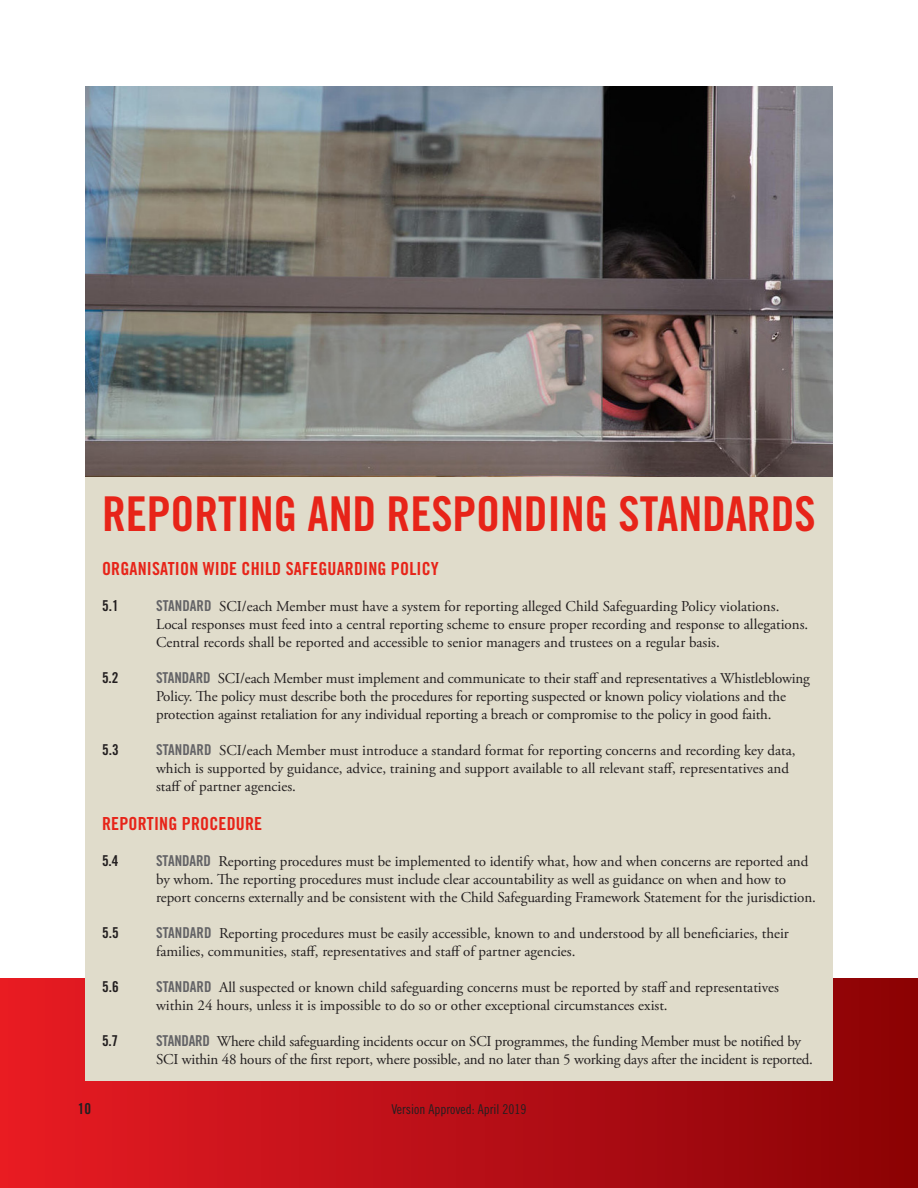
<style>
.page{position:relative;width:918px;height:1188px;background:#fff}
.page>*{position:absolute;margin:0;border:0;box-sizing:border-box;transform-origin:0 0}
.t1{font:48px "Trade Gothic Bold Cond Twenty";letter-spacing:-.005em;color:#e72419}
.subheadline{font:18px "Trade Gothic Bold Cond Twenty";letter-spacing:.01em;color:#e72419}
.body_copy_subhead{font:15px/18px "Adobe Garamond Pro";letter-spacing:-.005em;color:#231f20}
.body_copy_subhead-2{font:15px "Trade Gothic Bold Cond Twenty";color:#231f20}
.t2{font:13.5px "Trade Gothic Cond Eighteen";color:#231f20}
.s1{font-family:"Trade Gothic Bold Cond Twenty";color:#636366}
</style>
<div class="page">
<div style="left:0;top:979px;width:918px;height:209px;background:linear-gradient(to right,#e81c25,#8a0206)"></div>
<img style="left:85px;top:87px;width:748px;height:391px">
<div style="left:85px;top:478px;width:748px;height:603px;background:#e0dccb"></div>
<p class="t1" style="left:102px;top:485px;width:715px">REPORTING AND RESPONDING STANDARDS</p>
<p class="subheadline" style="left:102px;top:557px;width:338px">ORGANISATION WIDE CHILD SAFEGUARDING POLICY</p>
<p class="body_copy_subhead-2" style="left:102px;top:596px;width:18px">5.1</p>
<p class="body_copy_subhead" style="left:156px;top:597px;width:654px"><span class="s1">STANDARD</span> SCI/each Member must have a system for reporting alleged Child Safeguarding Policy violations.<br>Local responses must feed into a central reporting scheme to ensure proper recording and response to allegations.<br>Central records shall be reported and accessible to senior managers and trustees on a regular basis.</p>
<p class="body_copy_subhead-2" style="left:102px;top:668px;width:18px">5.2</p>
<p class="body_copy_subhead" style="left:156px;top:669px;width:655px"><span class="s1">STANDARD</span> SCI/each Member must implement and communicate to their staff and representatives a Whistleblowing<br>Policy. The policy must describe both the procedures for reporting suspected or known policy violations and the protection against retaliation for any individual reporting a breach or compromise to the policy in good faith.</p>
<p class="body_copy_subhead-2" style="left:102px;top:740px;width:18px">5.3</p>
<p class="body_copy_subhead" style="left:156px;top:741px;width:641px"><span class="s1">STANDARD</span> SCI/each Member must introduce a standard format for reporting concerns and recording key data, which is supported by guidance, advice, training and support available to all relevant staff, representatives and staff of partner agencies.</p>
<p class="subheadline" style="left:102px;top:813px;width:162px">REPORTING PROCEDURE</p>
<p class="body_copy_subhead-2" style="left:102px;top:852px;width:18px">5.4</p>
<p class="body_copy_subhead" style="left:156px;top:853px;width:661px"><span class="s1">STANDARD</span> Reporting procedures must be implemented to identify what, how and when concerns are reported and by whom. The reporting procedures must include clear accountability as well as guidance on when and how to report concerns externally and be consistent with the Child Safeguarding Framework Statement for the jurisdiction.</p>
<p class="body_copy_subhead-2" style="left:102px;top:924px;width:18px">5.5</p>
<p class="body_copy_subhead" style="left:156px;top:925px;width:634px"><span class="s1">STANDARD</span> Reporting procedures must be easily accessible, known to and understood by all beneficiaries, their families, communities, staff, representatives and staff of partner agencies.</p>
<p class="body_copy_subhead-2" style="left:102px;top:978px;width:18px">5.6</p>
<p class="body_copy_subhead" style="left:156px;top:979px;width:624px"><span class="s1">STANDARD</span> All suspected or known child safeguarding concerns must be reported by staff and representatives within 24 hours, unless it is impossible to do so or other exceptional circumstances exist.</p>
<p class="body_copy_subhead-2" style="left:102px;top:1032px;width:18px">5.7</p>
<p class="body_copy_subhead" style="left:156px;top:1033px;width:658px"><span class="s1">STANDARD</span> Where child safeguarding incidents occur on SCI programmes, the funding Member must be notified by<br>SCI within 48 hours of the first report, where possible, and no later than 5 working days after the incident is reported.</p>
<p class="body_copy_subhead-2" style="left:78px;top:1100px;width:15px">10</p>
<p class="t2" style="left:391px;top:1101px;width:137px">Version Approved: April 2019</p>
</div>
